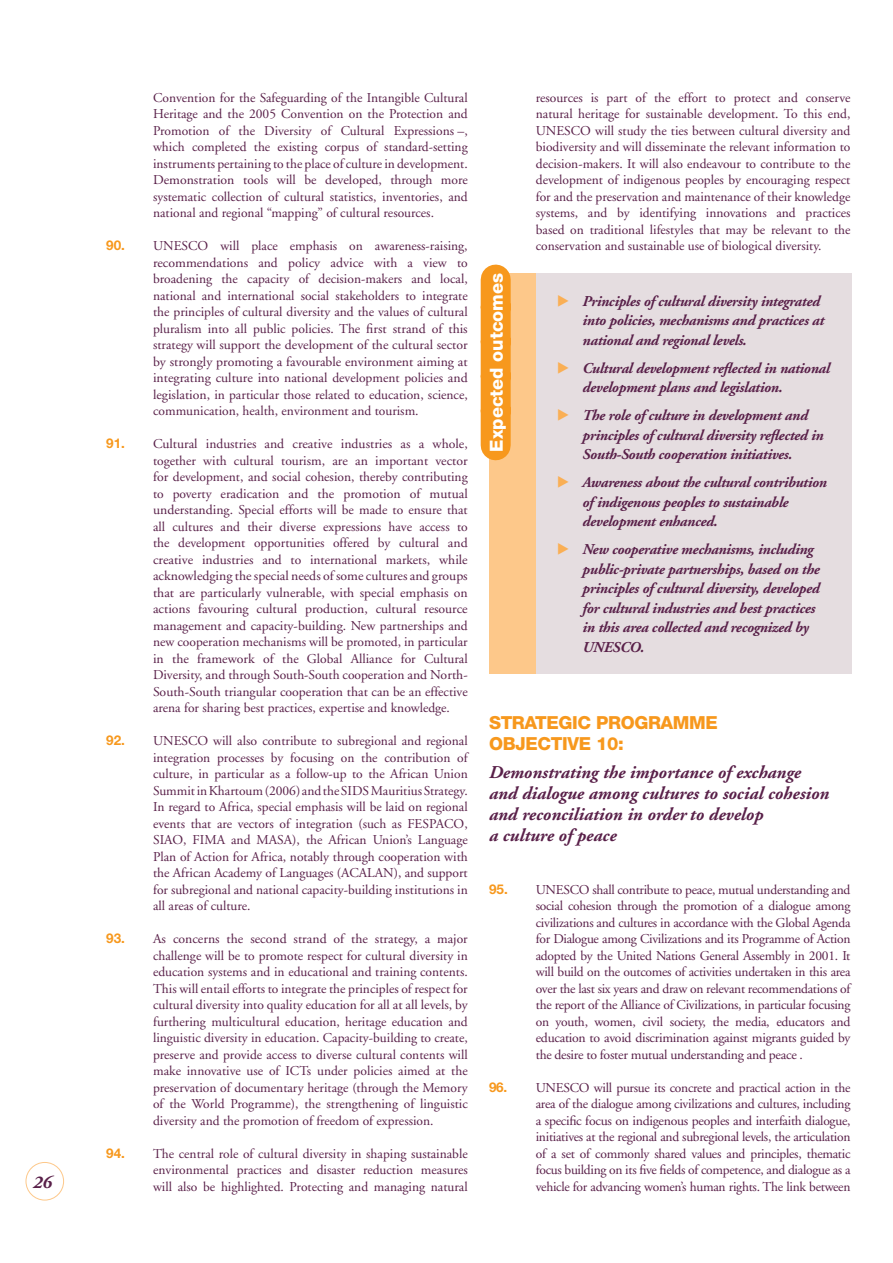
<style>
.page{position:relative;width:893px;height:1263px;background:#fff}
.page>*{position:absolute;margin:0;border:0;box-sizing:border-box;transform-origin:0 0}
.t1{font:italic 700 18px/21px "Adobe Garamond";color:#592049}
.t2{font:800 18px/21.6px "Helvetica Neue";letter-spacing:-.02em;color:#f7981d}
.t3{font:800 18px "Helvetica Neue";color:#fff}
.t4{font:italic 700 15px/19.5px "Adobe Garamond";letter-spacing:-.02em;color:#592049}
.t5{font:13.5px/16.5px "Adobe Garamond";color:#592049;text-align:justify}
.s1{font-family:"Helvetica Neue";font-weight:700;color:#f7981d}
.s2{font-family:"European Pi Three";font-weight:400;font-style:normal;color:#faaf55}
</style>
<div class="page">
<div style="left:26px;top:1162px;width:38px;height:38px;border:1px solid #fdc88a;border-radius:50%"></div>
<div style="left:489px;top:273px;width:47px;height:400px;background:#fdc88a"></div>
<div style="left:536px;top:273px;width:316px;height:400px;background:#e5dde0"></div>
<div style="left:481px;top:280px;width:30px;height:165px;background:#f7981d"></div>
<h1 class="t1" style="left:33px;top:1173px;width:20px">26</h1>
<p class="t5" style="left:153px;top:90px;width:316px">Convention for the Safeguarding of the Intangible Cultural Heritage and the 2005 Convention on the Protection and Promotion of the Diversity of Cultural Expressions –, which completed the existing corpus of standard-setting instruments pertaining to the place of culture in development.<br>Demonstration tools will be developed, through more systematic collection of cultural statistics, inventories, and national and regional “mapping” of cultural resources.</p>
<p class="t5" style="left:153px;top:239px;width:316px;text-indent:-47px"><span class="s1">90.</span> UNESCO will place emphasis on awareness-raising, recommendations and policy advice with a view to broadening the capacity of decision-makers and local, national and international social stakeholders to integrate the principles of cultural diversity and the values of cultural pluralism into all public policies. The first strand of this strategy will support the development of the cultural sector by strongly promoting a favourable environment aiming at integrating culture into national development policies and legislation, in particular those related to education, science, communication, health, environment and tourism.</p>
<p class="t5" style="left:153px;top:437px;width:316px;text-indent:-47px"><span class="s1">91.</span> Cultural industries and creative industries as a whole, together with cultural tourism, are an important vector for development, and social cohesion, thereby contributing to poverty eradication and the promotion of mutual understanding. Special efforts will be made to ensure that all cultures and their diverse expressions have access to the development opportunities offered by cultural and creative industries and to international markets, while acknowledging the special needs of some cultures and groups that are particularly vulnerable, with special emphasis on actions favouring cultural production, cultural resource management and capacity-building. New partnerships and new cooperation mechanisms will be promoted, in particular in the framework of the Global Alliance for Cultural Diversity, and through South-South cooperation and North-South-South triangular cooperation that can be an effective arena for sharing best practices, expertise and knowledge.</p>
<p class="t5" style="left:153px;top:734px;width:316px;text-indent:-47px"><span class="s1">92.</span> UNESCO will also contribute to subregional and regional integration processes by focusing on the contribution of culture, in particular as a follow-up to the African Union Summit in Khartoum (2006) and the SIDS Mauritius Strategy.<br>In regard to Africa, special emphasis will be laid on regional events that are vectors of integration (such as FESPACO, SIAO, FIMA and MASA), the African Union’s Language Plan of Action for Africa, notably through cooperation with the African Academy of Languages (ACALAN), and support for subregional and national capacity-building institutions in all areas of culture.</p>
<p class="t5" style="left:153px;top:932px;width:316px;text-indent:-47px"><span class="s1">93.</span> As concerns the second strand of the strategy, a major challenge will be to promote respect for cultural diversity in education systems and in educational and training contents.<br>This will entail efforts to integrate the principles of respect for cultural diversity into quality education for all at all levels, by furthering multicultural education, heritage education and linguistic diversity in education. Capacity-building to create, preserve and provide access to diverse cultural contents will make innovative use of ICTs under policies aimed at the preservation of documentary heritage (through the Memory of the World Programme), the strengthening of linguistic diversity and the promotion of freedom of expression.</p>
<p class="t5" style="left:153px;top:1146px;width:316px;text-indent:-47px"><span class="s1">94.</span> The central role of cultural diversity in shaping sustainable environmental practices and disaster reduction measures will also be highlighted. Protecting and managing natural</p>
<h1 class="t3" style="left:490px;top:452px;width:180px;rotate:-90deg">Expected outcomes</h1>
<p class="t5" style="left:536px;top:90px;width:316px">resources is part of the effort to protect and conserve natural heritage for sustainable development. To this end, UNESCO will study the ties between cultural diversity and biodiversity and will disseminate the relevant information to decision-makers. It will also endeavour to contribute to the development of indigenous peoples by encouraging respect for and the preservation and maintenance of their knowledge systems, and by identifying innovations and practices based on traditional lifestyles that may be relevant to the conservation and sustainable use of biological diversity.</p>
<p class="t4" style="left:583px;top:293px;width:243px;text-indent:-26px"><span class="s2">-</span> Principles of cultural diversity integrated into policies, mechanisms and practices at national and regional levels.</p>
<p class="t4" style="left:583px;top:360px;width:249px;text-indent:-26px"><span class="s2">-</span> Cultural development reflected in national development plans and legislation.</p>
<p class="t4" style="left:583px;top:407px;width:243px;text-indent:-26px"><span class="s2">-</span> The role of culture in development and principles of cultural diversity reflected in<br>South-South cooperation initiatives.</p>
<p class="t4" style="left:583px;top:474px;width:246px;text-indent:-26px"><span class="s2">-</span> Awareness about the cultural contribution of indigenous peoples to sustainable development enhanced.</p>
<p class="t4" style="left:583px;top:541px;width:239px;text-indent:-26px"><span class="s2">-</span> New cooperative mechanisms, including public-private partnerships, based on the principles of cultural diversity, developed for cultural industries and best practices in this area collected and recognized by UNESCO.</p>
<h1 class="t2" style="left:489px;top:713px;width:230px">STRATEGIC PROGRAMME<br>OBJECTIVE 10:</h1>
<h1 class="t1" style="left:489px;top:763px;width:342px">Demonstrating the importance of exchange and dialogue among cultures to social cohesion and reconciliation in order to develop<br>a culture of peace</h1>
<p class="t5" style="left:536px;top:882px;width:316px;text-indent:-47px"><span class="s1">95.</span> UNESCO shall contribute to peace, mutual understanding and social cohesion through the promotion of a dialogue among civilizations and cultures in accordance with the Global Agenda for Dialogue among Civilizations and its Programme of Action adopted by the United Nations General Assembly in 2001. It will build on the outcomes of activities undertaken in this area over the last six years and draw on relevant recommendations of the report of the Alliance of Civilizations, in particular focusing on youth, women, civil society, the media, educators and education to avoid discrimination against migrants guided by the desire to foster mutual understanding and peace .</p>
<p class="t5" style="left:536px;top:1080px;width:316px;text-indent:-47px"><span class="s1">96.</span> UNESCO will pursue its concrete and practical action in the area of the dialogue among civilizations and cultures, including a specific focus on indigenous peoples and interfaith dialogue, initiatives at the regional and subregional levels, the articulation of a set of commonly shared values and principles, thematic focus building on its five fields of competence, and dialogue as a vehicle for advancing women’s human rights. The link between</p>
</div>
